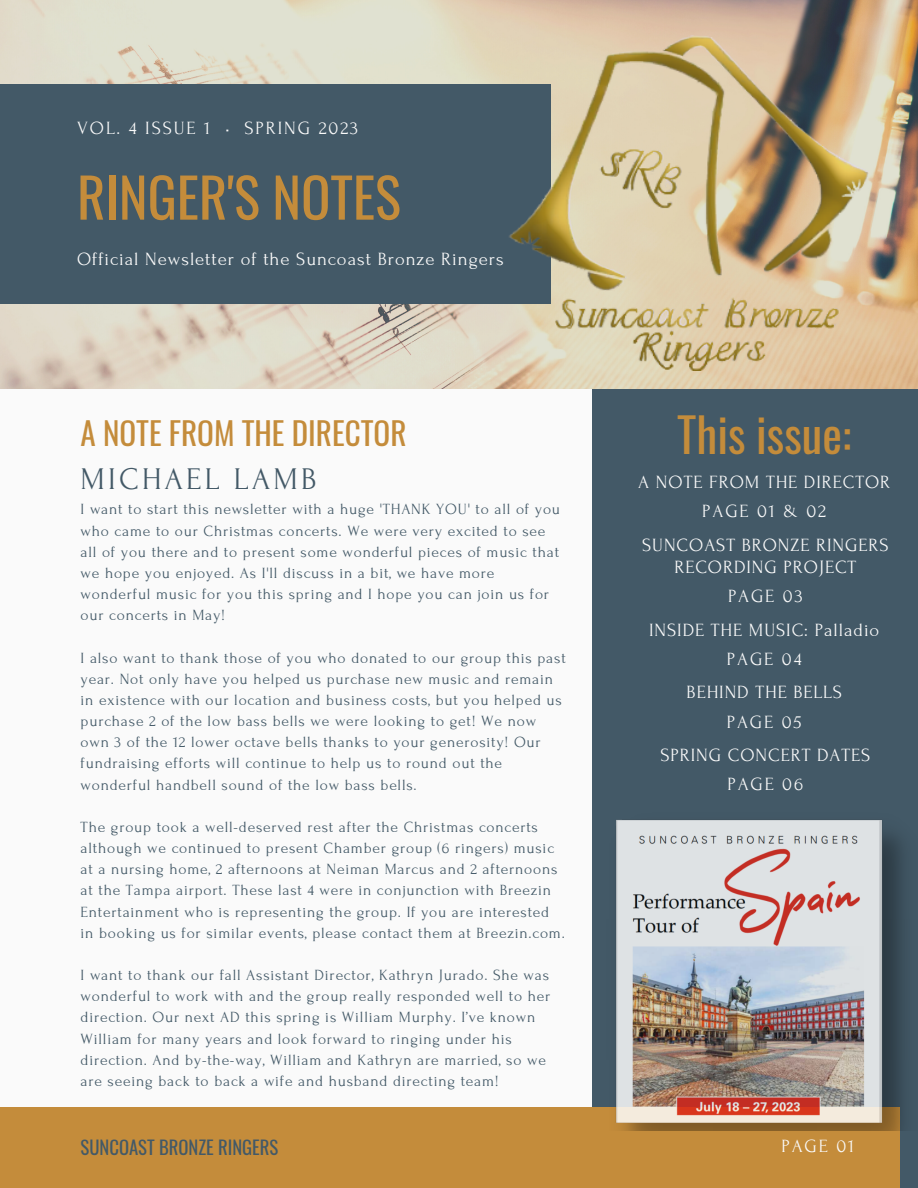
<style>
.page{position:relative;width:918px;height:1188px;background:#fafafa}
.page>*{position:absolute;margin:0;border:0;box-sizing:border-box;transform-origin:0 0}
.t1{font:54.45px "Oswald";color:#c48c3b}
.t2{font:46.65px "Oswald";color:#c48c3b}
.t3{font:31.5px "Forum";letter-spacing:.1em;color:#435967}
.t4{font:31.2px "Oswald";color:#c48c3b}
.t5{font:18.6px/33.5px "Forum";letter-spacing:.05em;color:#fafafa;text-align:center}
.t6{font:18.6px "Forum";letter-spacing:.1em;color:#fafafa}
.t7{font:18.6px "Oswald";color:#435967}
.t8{font:15.6px/21.1px "Forum";letter-spacing:.05em;color:#435967}
</style>
<div class="page">
<div style="left:593px;top:342px;width:325px;height:846px;background:#435967"></div>
<img style="left:0;top:0;width:918px;height:389px">
<div style="left:0;top:84px;width:550px;height:219px;background:#435967"></div>
<div style="left:0;top:1107px;width:900px;height:81px;background:#c48c3b"></div>
<img style="left:508px;top:35px;width:360px;height:335px">
<img style="left:615px;top:820px;width:289px;height:311px">
<p class="t6" style="left:77px;top:118px;width:283px">VOL. 4 ISSUE 1 • SPRING 2023</p>
<h1 class="t1" style="left:77px;top:155px;width:325px">RINGER'S NOTES</h1>
<p class="t5" style="left:77px;top:242px;width:428px">Official Newsletter of the Suncoast Bronze Ringers</p>
<h3 class="t4" style="left:81px;top:409px;width:327px">A NOTE FROM THE DIRECTOR</h3>
<h3 class="t3" style="left:81px;top:462px;width:237px">MICHAEL LAMB</h3>
<p class="t8" style="left:81px;top:499px;width:481px">I want to start this newsletter with a huge 'THANK YOU' to all of you who came to our Christmas concerts. We were very excited to see all of you there and to present some wonderful pieces of music that we hope you enjoyed. As I'll discuss in a bit, we have more wonderful music for you this spring and I hope you can join us for our concerts in May!</p>
<p class="t8" style="left:81px;top:647px;width:487px">I also want to thank those of you who donated to our group this past year. Not only have you helped us purchase new music and remain in existence with our location and business costs, but you helped us purchase 2 of the low bass bells we were looking to get! We now own 3 of the 12 lower octave bells thanks to your generosity! Our fundraising efforts will continue to help us to round out the wonderful handbell sound of the low bass bells.</p>
<p class="t8" style="left:81px;top:817px;width:486px">The group took a well-deserved rest after the Christmas concerts although we continued to present Chamber group (6 ringers) music at a nursing home, 2 afternoons at Neiman Marcus and 2 afternoons at the Tampa airport. These last 4 were in conjunction with Breezin Entertainment who is representing the group. If you are interested in booking us for similar events, please contact them at Breezin.com.</p>
<p class="t8" style="left:81px;top:965px;width:471px">I want to thank our fall Assistant Director, Kathryn Jurado. She was wonderful to work with and the group really responded well to her direction. Our next AD this spring is William Murphy. I’ve known William for many years and look forward to ringing under his direction. And by-the-way, William and Kathryn are married, so we are seeing back to back a wife and husband directing team!</p>
<h2 class="t2" style="left:677px;top:398px;width:175px">This issue:</h2>
<p class="t5" style="left:638px;top:468px;width:254px;line-height:29.1px">A NOTE FROM THE DIRECTOR<br>PAGE 01 &amp; 02</p>
<p class="t5" style="left:642px;top:534px;width:248px;line-height:22.2px">SUNCOAST BRONZE RINGERS<br>RECORDING PROJECT</p>
<p class="t5" style="left:649px;top:580px;width:232px">PAGE 03<br>INSIDE THE MUSIC: Palladio</p>
<p class="t5" style="left:687px;top:643px;width:157px">PAGE 04<br>BEHIND THE BELLS</p>
<p class="t5" style="left:660px;top:705px;width:212px">PAGE 05<br>SPRING CONCERT DATES</p>
<p class="t5" style="left:727px;top:768px;width:77px">PAGE 06</p>
<p class="t7" style="left:81px;top:1133px;width:199px">SUNCOAST BRONZE RINGERS</p>
<p class="t5" style="left:781px;top:1130px;width:74px">PAGE 01</p>
</div>
